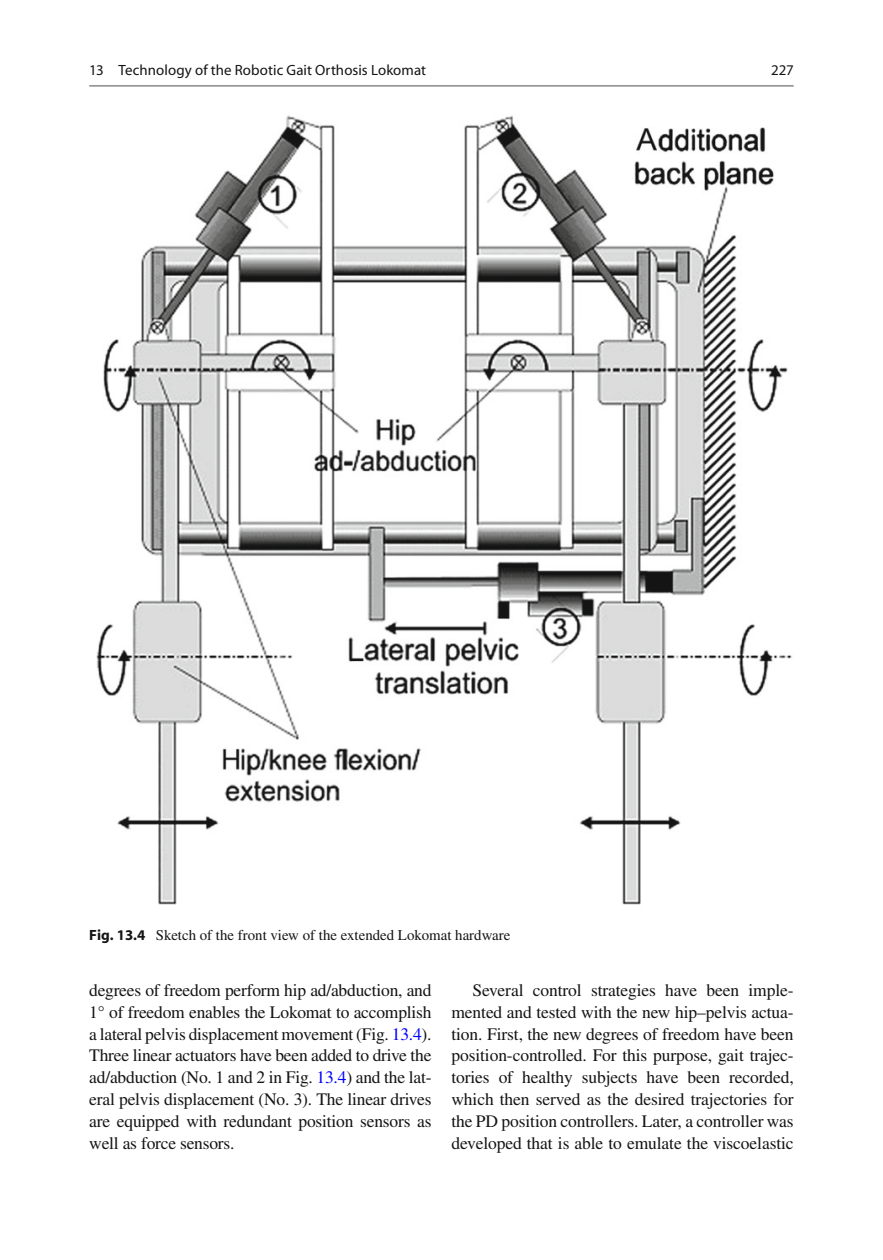
<style>
.page{position:relative;width:883px;height:1260px;background:#fff}
.page>*{position:absolute;margin:0;border:0;box-sizing:border-box;transform-origin:0 0}
.t1{font:17.5px/21.9px "Times";letter-spacing:-.01em;color:#131413;text-align:justify}
.t2{font:14.88px "Times";color:#131413}
.t3{font:14.88px "Myriad";letter-spacing:.005em;color:#131413}
.s1{font-family:"Myriad";font-weight:700}
.s2{color:#00f}
</style>
<div class="page">
<hr style="left:89px;top:85px;width:705px;height:2px;background:#989898">
<img style="left:96px;top:115px;width:696px;height:790px">
<p class="t3" style="left:89px;top:64px;width:338px">13 Technology of the Robotic Gait Orthosis Lokomat</p>
<p class="t3" style="left:771px;top:64px;width:24px">227</p>
<p class="t2" style="left:89px;top:930px;width:423px"><span class="s1">Fig. 13.4</span> Sketch of the front view of the extended Lokomat hardware</p>
<p class="t1" style="left:89px;top:981px;width:344px">degrees of freedom perform hip ad/abduction, and 1° of freedom enables the Lokomat to accomplish a lateral pelvis displacement movement (Fig. <span class="s2">13.4</span> ).<br>Three linear actuators have been added to drive the ad/abduction (No. 1 and 2 in Fig. <span class="s2">13.4</span> ) and the lat&shy;eral pelvis displacement (No. 3). The linear drives are equipped with redundant position sensors as well as force sensors.</p>
<p class="t1" style="left:451px;top:981px;width:344px;text-indent:21px">Several control strategies have been imple&shy;mented and tested with the new hip–pelvis actua&shy;tion. First, the new degrees of freedom have been position-controlled. For this purpose, gait trajec&shy;tories of healthy subjects have been recorded, which then served as the desired trajectories for the PD position controllers. Later, a controller was developed that is able to emulate the viscoelastic</p>
</div>
